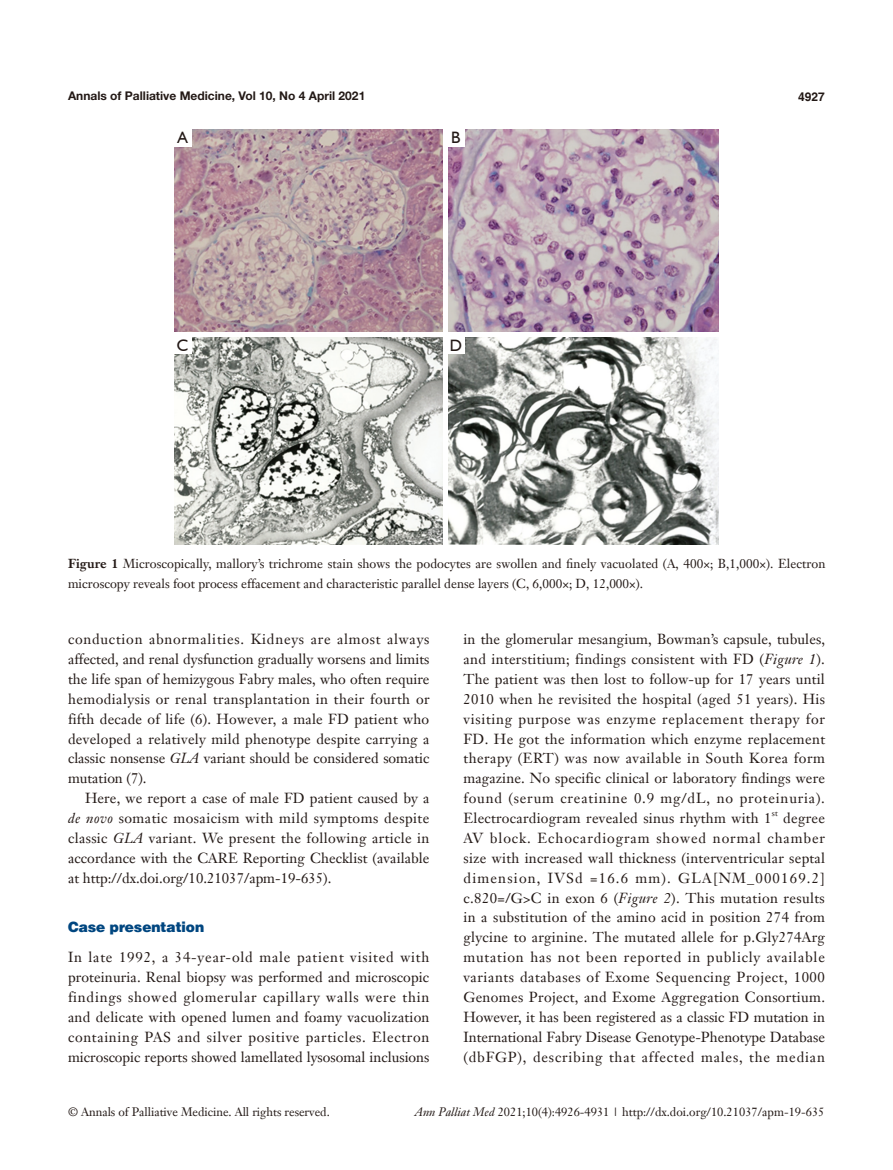
<style>
.page{position:relative;width:893px;height:1170px;background:#fff}
.page>*{position:absolute;margin:0;border:0;box-sizing:border-box;transform-origin:0 0}
.t1{font:16.5px "Humanist 521 BT";color:#231916}
.t2{font:14.25px/19.8px "Janson Text LT";color:#231916;text-align:justify}
.t3{font:900 14.25px "Helvetica";color:#004680}
.t4{font:12.75px/19.5px "Janson Text LT";letter-spacing:.005em;color:#231916}
.t5{font:12px "Janson Text LT";letter-spacing:-.005em;color:#231916}
.t6{font:700 12px "Helvetica Neue LT Pro";color:#231916}
.t7{font:700 12px "Helvetica";color:#231916}
.t8{font:8.25px "Janson Text LT";color:#231916}
.s1{font-weight:700}
.s2{font-style:italic}
</style>
<div class="page">
<img style="left:174px;top:129px;width:545px;height:415px">
<hr style="left:443px;top:129px;width:4px;height:415px;background:#fff">
<hr style="left:174px;top:333px;width:545px;height:4px;background:#fff">
<div style="left:447px;top:129px;width:17px;height:17px;background:#fff"></div>
<div style="left:447px;top:337px;width:17px;height:17px;background:#fff"></div>
<div style="left:174px;top:129px;width:17px;height:17px;background:#fff"></div>
<div style="left:174px;top:337px;width:17px;height:17px;background:#fff"></div>
<p class="t6" style="left:68px;top:88px;width:299px">Annals of Palliative Medicine, Vol 10, No 4 April 2021</p>
<p class="t7" style="left:798px;top:89px;width:28px">4927</p>
<p class="t1" style="left:177px;top:127px;width:12px">A</p>
<p class="t1" style="left:177px;top:335px;width:13px">C</p>
<p class="t1" style="left:451px;top:127px;width:11px">B</p>
<p class="t1" style="left:450px;top:335px;width:14px">D</p>
<p class="t4" style="left:68px;top:553px;width:759px"><span class="s1">Figure 1</span> Microscopically, mallory’s trichrome stain shows the podocytes are swollen and finely vacuolated (A, 400×; B,1,000×). Electron microscopy reveals foot process effacement and characteristic parallel dense layers (C, 6,000×; D, 12,000×).</p>
<p class="t2" style="left:68px;top:629px;width:363px">conduction abnormalities. Kidneys are almost always affected, and renal dysfunction gradually worsens and limits the life span of hemizygous Fabry males, who often require hemodialysis or renal transplantation in their fourth or fifth decade of life (6). However, a male FD patient who developed a relatively mild phenotype despite carrying a classic nonsense <span class="s2">GLA</span> variant should be considered somatic mutation (7).</p>
<p class="t2" style="left:68px;top:788px;width:363px;text-indent:17px">Here, we report a case of male FD patient caused by a <span class="s2">de novo</span> somatic mosaicism with mild symptoms despite classic <span class="s2">GLA</span> variant. We present the following article in accordance with the CARE Reporting Checklist (available at http://dx.doi.org/10.21037/apm-19-635).</p>
<p class="t3" style="left:68px;top:917px;width:138px">Case presentation</p>
<p class="t2" style="left:68px;top:947px;width:363px">In late 1992, a 34-year-old male patient visited with proteinuria. Renal biopsy was performed and microscopic findings showed glomerular capillary walls were thin and delicate with opened lumen and foamy vacuolization containing PAS and silver positive particles. Electron microscopic reports showed lamellated lysosomal inclusions</p>
<p class="t2" style="left:463px;top:629px;width:363px">in the glomerular mesangium, Bowman’s capsule, tubules, and interstitium; findings consistent with FD (<span class="s2">Figure 1</span>).<br>The patient was then lost to follow-up for 17 years until 2010 when he revisited the hospital (aged 51 years). His visiting purpose was enzyme replacement therapy for FD. He got the information which enzyme replacement therapy (ERT) was now available in South Korea form magazine. No specific clinical or laboratory findings were found (serum creatinine 0.9 mg/dL, no proteinuria).<br>Electrocardiogram revealed sinus rhythm with 1</p>
<p class="t8" style="left:772px;top:808px;width:7px">st</p>
<p class="t2" style="left:463px;top:808px;width:363px;text-indent:320px">degree AV block. Echocardiogram showed normal chamber size with increased wall thickness (interventricular septal dimension, IVSd =16.6 mm). GLA[NM_000169.2] c.820=/G&gt;C in exon 6 (<span class="s2">Figure 2</span>). This mutation results in a substitution of the amino acid in position 274 from glycine to arginine. The mutated allele for p.Gly274Arg mutation has not been reported in publicly available variants databases of Exome Sequencing Project, 1000<br>Genomes Project, and Exome Aggregation Consortium.<br>However, it has been registered as a classic FD mutation in International Fabry Disease Genotype-Phenotype Database (dbFGP), describing that affected males, the median</p>
<p class="t5" style="left:68px;top:1104px;width:263px">© Annals of Palliative Medicine. All rights reserved.</p>
<p class="t5" style="left:415px;top:1104px;width:411px"><span class="s2">Ann Palliat Med</span> 2021;10(4):4926-4931 | http://dx.doi.org/10.21037/apm-19-635</p>
</div>
